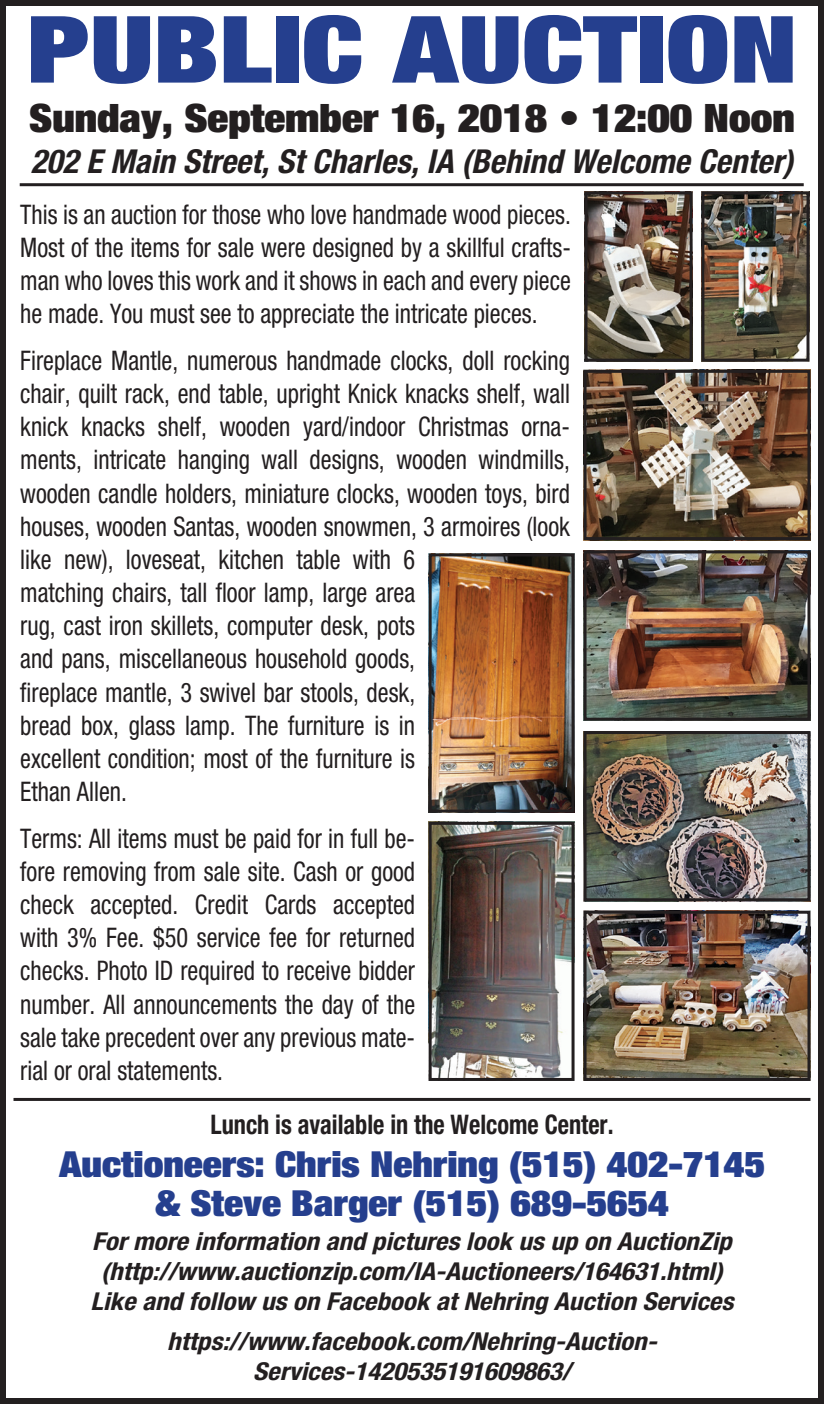
<style>
.page{position:relative;width:824px;height:1404px;background:#fff}
.page>*{position:absolute;margin:0;border:0;box-sizing:border-box;transform-origin:0 0}
.t1{font:900 expanded 93px "Helvetica Neue";color:#253f8e;scale:1.23 1}
.t2{font:900 expanded 39.3px "Helvetica Neue";color:#231f20;scale:1.1 1}
.t3{font:900 expanded 36px/39px "Helvetica Neue";color:#253f8e;text-align:center;scale:1.1 1}
.t4{font:italic 700 condensed 33px "Helvetica Neue";color:#231f20}
.t5{font:condensed 27px/33.3px "Helvetica Neue";color:#231f20;text-align:justify;scale:.9 1}
.t6{font:700 condensed 27px "Helvetica Neue";color:#231f20;scale:.9 1}
.t7{font:italic 700 condensed 24.6px/29.7px "Helvetica Neue";color:#231f20;text-align:center;scale:1.1 1}
</style>
<div class="page">
<div style="left:0;top:0;width:824px;height:1404px;border:6px solid #231f20"></div>
<hr style="left:20px;top:183px;width:783px;height:3px;background:#231f20">
<img style="left:587px;top:915px;width:219px;height:162px">
<div style="left:583px;top:911px;width:227px;height:170px;border:3px solid #231f20"></div>
<img style="left:587px;top:374px;width:219px;height:162px">
<div style="left:583px;top:370px;width:227px;height:170px;border:3px solid #231f20"></div>
<img style="left:587px;top:554px;width:219px;height:163px">
<div style="left:583px;top:550px;width:227px;height:171px;border:3px solid #231f20"></div>
<img style="left:588px;top:195px;width:100px;height:163px">
<div style="left:584px;top:191px;width:108px;height:171px;border:3px solid #231f20"></div>
<img style="left:432px;top:557px;width:138px;height:252px">
<div style="left:428px;top:553px;width:146px;height:260px;border:3px solid #231f20"></div>
<img style="left:432px;top:826px;width:138px;height:251px">
<div style="left:428px;top:822px;width:146px;height:259px;border:3px solid #231f20"></div>
<img style="left:705px;top:195px;width:100px;height:163px">
<div style="left:701px;top:191px;width:108px;height:171px;border:3px solid #231f20"></div>
<img style="left:587px;top:735px;width:219px;height:162px">
<div style="left:583px;top:731px;width:227px;height:170px;border:3px solid #231f20"></div>
<hr style="left:14px;top:1098px;width:796px;height:3px;background:#231f20">
<p class="t1" style="left:27px;top:-10px;width:628px">PUBLIC AUCTION</p>
<p class="t2" style="left:29px;top:93px;width:697px">Sunday, September 16, 2018 • 12:00 Noon</p>
<p class="t4" style="left:31px;top:141px;width:763px">202 E Main Street, St Charles, IA (Behind Welcome Center)</p>
<p class="t5" style="left:20px;top:197px;width:613px">This is an auction for those who love handmade wood pieces.<br>Most of the items for sale were designed by a skillful crafts&shy;man who loves this work and it shows in each and every piece he made. You must see to appreciate the intricate pieces.</p>
<p class="t5" style="left:20px;top:344px;width:612px;text-align:left">Fireplace Mantle, numerous handmade clocks, doll rocking chair, quilt rack, end table, upright Knick knacks shelf, wall knick knacks shelf, wooden yard/indoor Christmas orna&shy;ments, intricate hanging wall designs, wooden windmills, wooden candle holders, miniature clocks, wooden toys, bird houses, wooden Santas, wooden snowmen, 3 armoires (look like new), loveseat, kitchen table with 6<br>matching chairs, tall floor lamp, large area<br>rug, cast iron skillets, computer desk, pots<br>and pans, miscellaneous household goods,<br>fireplace mantle, 3 swivel bar stools, desk,<br>bread box, glass lamp. The furniture is in<br>excellent condition; most of the furniture is<br>Ethan Allen.</p>
<p class="t5" style="left:20px;top:821px;width:440px">Terms: All items must be paid for in full be&shy;fore removing from sale site. Cash or good check accepted. Credit Cards accepted with 3% Fee. $50 service fee for returned checks. Photo ID required to receive bidder number. All announcements the day of the sale take precedent over any previous mate&shy;rial or oral statements.</p>
<p class="t6" style="left:210px;top:1108px;width:449px">Lunch is available in the Welcome Center.</p>
<p class="t3" style="left:59px;top:1144px;width:643px">Auctioneers: Chris Nehring (515) 402-7145 &amp; Steve Barger (515) 689-5654</p>
<p class="t7" style="left:91px;top:1227px;width:585px">For more information and pictures look us up on AuctionZip (http://www.auctionzip.com/IA-Auctioneers/164631.html)<br>Like and follow us on Facebook at Nehring Auction Services</p>
<p class="t7" style="left:167px;top:1326px;width:447px">https://www.facebook.com/Nehring-Auction-<br>Services-1420535191609863/</p>
</div>
